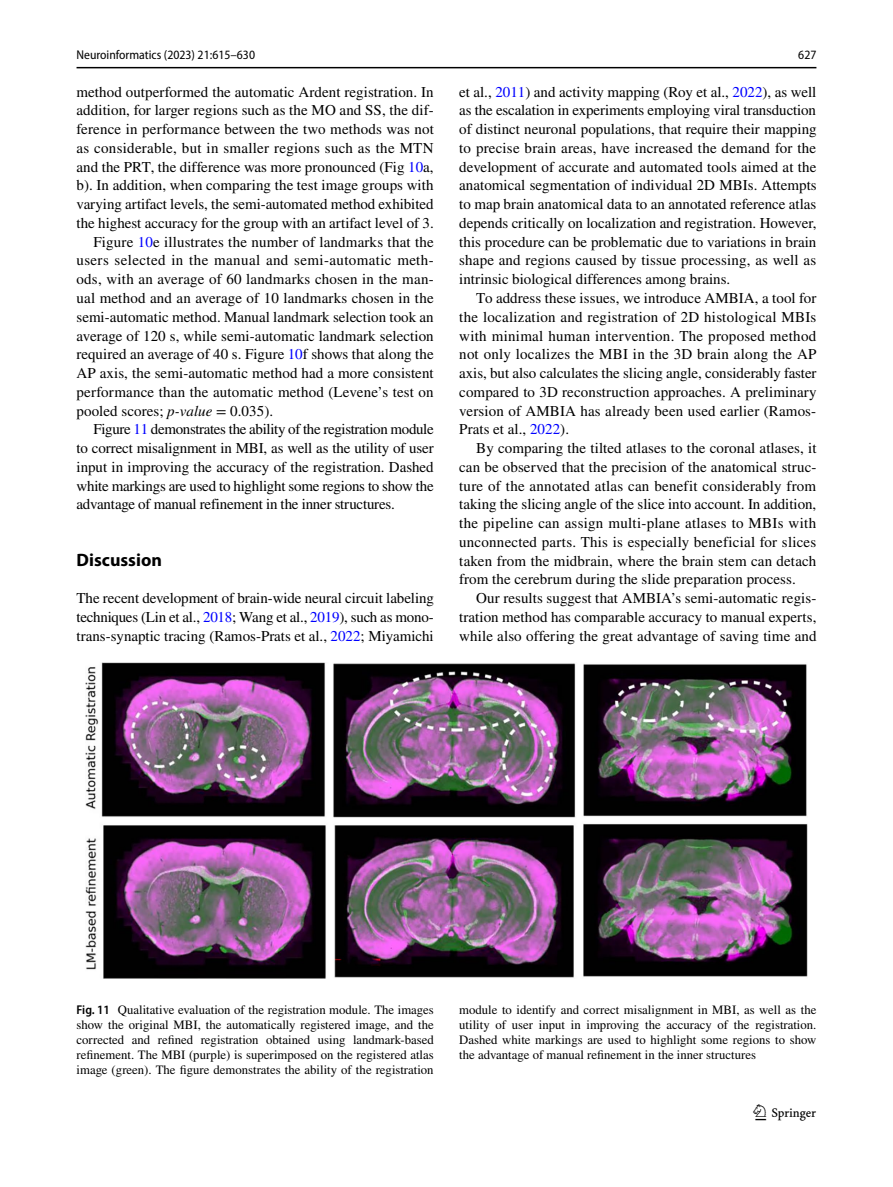
<style>
.page{position:relative;width:893px;height:1187px;background:#fff}
.page>*{position:absolute;margin:0;border:0;box-sizing:border-box;transform-origin:0 0}
.t1{font:22.5px "Springnew Regular 3";color:#000}
.t2{font:700 18px "Myriad Pro";color:#000}
.t3{font:15px/18.8px "STIX";letter-spacing:.005em;color:#000;text-align:justify}
.t4{font:15px "STIX";letter-spacing:-.015em;color:#000}
.t5{font:15px "STIX";letter-spacing:-.025em;color:#000}
.t6{font:15px "STIX";letter-spacing:.025em;color:#000}
.t7{font:12.75px/15px "STIX";color:#000;text-align:justify}
.t8{font:semi-condensed 12.75px "Myriad Pro";color:#000}
.s1{color:#00f}
.s2{font-style:italic}
.s3{font-family:"Myriad Pro";font-weight:600;font-stretch:semi-condensed}
</style>
<div class="page">
<hr style="left:77px;top:67px;width:739px;height:1px;background:#000">
<img style="left:85px;top:662px;width:723px;height:316px">
<p class="t8" style="left:77px;top:48px;width:180px">Neuroinformatics (2023) 21:615–630</p>
<p class="t8" style="left:798px;top:48px;width:20px">627</p>
<p class="t3" style="left:77px;top:83px;width:359px">method outperformed the automatic Ardent registration. In</p>
<p class="t3" style="left:77px;top:102px;width:359px">addition, for larger regions such as the MO and SS, the dif-</p>
<p class="t3" style="left:77px;top:121px;width:359px">ference in performance between the two methods was not</p>
<p class="t3" style="left:77px;top:139px;width:358px">as considerable, but in smaller regions such as the MTN</p>
<p class="t3" style="left:77px;top:158px;width:359px">and the PRT, the difference was more pronounced (Fig <span class="s1">10</span>a,</p>
<p class="t3" style="left:77px;top:177px;width:359px">b). In addition, when comparing the test image groups with</p>
<p class="t3" style="left:77px;top:196px;width:358px">varying artifact levels, the semi-automated method exhibited</p>
<p class="t3" style="left:77px;top:214px;width:359px">the highest accuracy for the group with an artifact level of 3.</p>
<p class="t3" style="left:94px;top:233px;width:342px">Figure <span class="s1">10</span>e illustrates the number of landmarks that the</p>
<p class="t6" style="left:77px;top:250px;width:359px">users selected in the manual and semi-automatic meth-</p>
<p class="t3" style="left:77px;top:271px;width:359px">ods, with an average of 60 landmarks chosen in the man-</p>
<p class="t3" style="left:77px;top:289px;width:359px">ual method and an average of 10 landmarks chosen in the</p>
<p class="t3" style="left:77px;top:308px;width:359px">semi-automatic method. Manual landmark selection took an</p>
<p class="t3" style="left:77px;top:327px;width:359px">average of 120 s, while semi-automatic landmark selection</p>
<p class="t3" style="left:77px;top:346px;width:359px">required an average of 40 s. Figure <span class="s1">10</span>f shows that along the</p>
<p class="t3" style="left:77px;top:364px;width:359px">AP axis, the semi-automatic method had a more consistent</p>
<p class="t3" style="left:77px;top:383px;width:359px">performance than the automatic method (Levene’s test on</p>
<p class="t3" style="left:77px;top:402px;width:198px">pooled scores; <span class="s2">p-value</span> = 0.035).</p>
<p class="t5" style="left:94px;top:419px;width:342px">Figure <span class="s1">11</span> demonstrates the ability of the registration module</p>
<p class="t3" style="left:77px;top:439px;width:359px">to correct misalignment in MBI, as well as the utility of user</p>
<p class="t3" style="left:77px;top:458px;width:359px">input in improving the accuracy of the registration. Dashed</p>
<p class="t4" style="left:77px;top:475px;width:359px">white markings are used to highlight some regions to show the</p>
<p class="t4" style="left:77px;top:494px;width:320px">advantage of manual refinement in the inner structures.</p>
<p class="t2" style="left:77px;top:548px;width:87px">Discussion</p>
<p class="t3" style="left:77px;top:589px;width:359px">The recent development of brain-wide neural circuit labeling techniques (Lin et al., <span class="s1">2018</span>; Wang et al., <span class="s1">2019</span>), such as mono&shy;trans-synaptic tracing (Ramos-Prats et al., <span class="s1">2022</span>; Miyamichi</p>
<p class="t3" style="left:459px;top:83px;width:359px">et al., <span class="s1">2011</span>) and activity mapping (Roy et al., <span class="s1">2022</span>), as well as the escalation in experiments employing viral transduction of distinct neuronal populations, that require their mapping to precise brain areas, have increased the demand for the development of accurate and automated tools aimed at the anatomical segmentation of individual 2D MBIs. Attempts to map brain anatomical data to an annotated reference atlas depends critically on localization and registration. However, this procedure can be problematic due to variations in brain shape and regions caused by tissue processing, as well as intrinsic biological differences among brains.</p>
<p class="t3" style="left:459px;top:289px;width:359px;text-indent:17px">To address these issues, we introduce AMBIA, a tool for the localization and registration of 2D histological MBIs with minimal human intervention. The proposed method not only localizes the MBI in the 3D brain along the AP axis, but also calculates the slicing angle, considerably faster compared to 3D reconstruction approaches. A preliminary version of AMBIA has already been used earlier (Ramos-Prats et al., <span class="s1">2022</span>).</p>
<p class="t3" style="left:459px;top:439px;width:359px;text-indent:17px">By comparing the tilted atlases to the coronal atlases, it can be observed that the precision of the anatomical struc&shy;ture of the annotated atlas can benefit considerably from taking the slicing angle of the slice into account. In addition, the pipeline can assign multi-plane atlases to MBIs with unconnected parts. This is especially beneficial for slices taken from the midbrain, where the brain stem can detach from the cerebrum during the slide preparation process.</p>
<p class="t3" style="left:459px;top:589px;width:359px;text-indent:17px">Our results suggest that AMBIA’s semi-automatic regis&shy;tration method has comparable accuracy to manual experts, while also offering the great advantage of saving time and</p>
<p class="t7" style="left:77px;top:1002px;width:359px"><span class="s3">Fig. 11</span> Qualitative evaluation of the registration module. The images show the original MBI, the automatically registered image, and the corrected and refined registration obtained using landmark-based refinement. The MBI (purple) is superimposed on the registered atlas image (green). The figure demonstrates the ability of the registration</p>
<p class="t7" style="left:459px;top:1002px;width:359px">module to identify and correct misalignment in MBI, as well as the utility of user input in improving the accuracy of the registration.<br>Dashed white markings are used to highlight some regions to show the advantage of manual refinement in the inner structures</p>
<h1 class="t1" style="left:755px;top:1104px;width:62px">1 3</h1>
</div>
